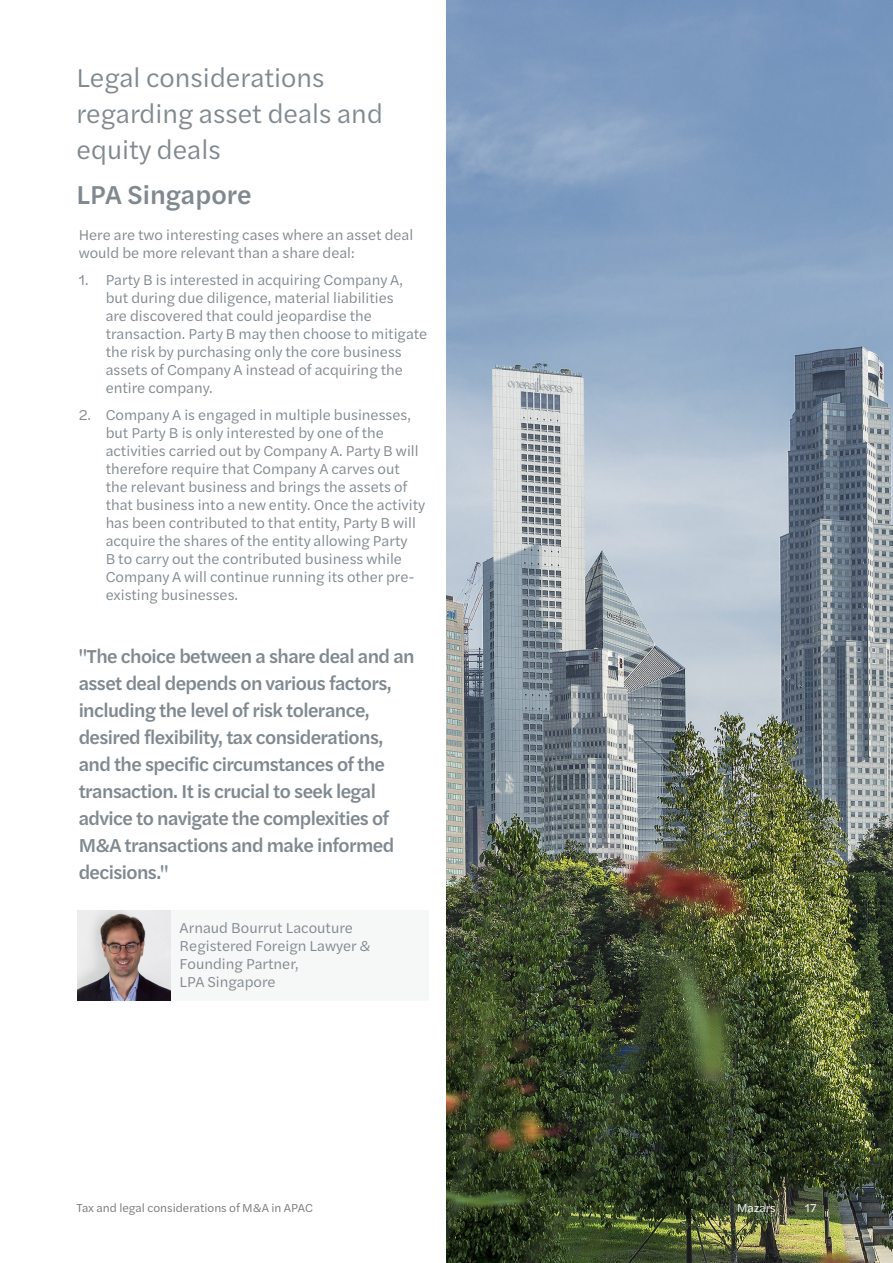
<style>
.page{position:relative;width:893px;height:1263px;background:#fff}
.page>*{position:absolute;margin:0;border:0;box-sizing:border-box;transform-origin:0 0}
.TOC_Section_Title{font:27px/36px "Halyard Text";color:#808990}
.TOC_Section_Title-2{font:500 27px "Halyard Text";color:#808990}
.t1{font:500 19.5px/27px "Halyard Text";letter-spacing:-.03em;color:#808990}
.Body_text{font:15px/18px "Halyard Text";color:#808990}
.Quote_source{font:15px/18px "Halyard Text";color:#808990}
.Footer_text{font:12px "Halyard Text";color:#77777a}
.Footer_text-2{font:12px "Halyard Text";color:#fff}
</style>
<div class="page">
<div style="left:78px;top:910px;width:350px;height:90px;background:#f6f7f7"></div>
<img style="left:78px;top:910px;width:93px;height:90px">
<img style="left:446px;top:0;width:447px;height:1263px">
<p class="TOC_Section_Title" style="left:77px;top:59px;width:308px">Legal considerations regarding asset deals and equity deals</p>
<p class="TOC_Section_Title-2" style="left:77px;top:175px;width:177px">LPA Singapore</p>
<p class="Body_text" style="left:79px;top:225px;width:336px">Here are two interesting cases where an asset deal would be more relevant than a share deal:</p>
<p class="Body_text" style="left:106px;top:270px;width:323px;text-indent:-27px">1. Party B is interested in acquiring Company A, but during due diligence, material liabilities<br>are discovered that could jeopardise the transaction. Party B may then choose to mitigate the risk by purchasing only the core business assets of Company A instead of acquiring the entire company.</p>
<p class="Body_text" style="left:106px;top:405px;width:321px;text-indent:-27px">2. Company A is engaged in multiple businesses, but Party B is only interested by one of the activities carried out by Company A. Party B will therefore require that Company A carves out the relevant business and brings the assets of that business into a new entity. Once the activity has been contributed to that entity, Party B will acquire the shares of the entity allowing Party<br>B to carry out the contributed business while Company A will continue running its other pre&shy;existing businesses.</p>
<p class="t1" style="left:79px;top:642px;width:337px">"The choice between a share deal and an asset deal depends on various factors, including the level of risk tolerance, desired flexibility, tax considerations, and the specific circumstances of the transaction. It is crucial to seek legal advice to navigate the complexities of M&amp;A transactions and make informed decisions."</p>
<p class="Quote_source" style="left:180px;top:918px;width:175px">Arnaud Bourrut Lacouture</p>
<p class="Quote_source" style="left:180px;top:936px;width:193px">Registered Foreign Lawyer &amp;<br>Founding Partner,</p>
<p class="Quote_source" style="left:180px;top:972px;width:97px">LPA Singapore</p>
<p class="Footer_text" style="left:77px;top:1199px;width:238px">Tax and legal considerations of M&amp;A in APAC</p>
<p class="Footer_text-2" style="left:737px;top:1199px;width:40px">Mazars</p>
<p class="Footer_text-2" style="left:805px;top:1199px;width:13px">17</p>
</div>
